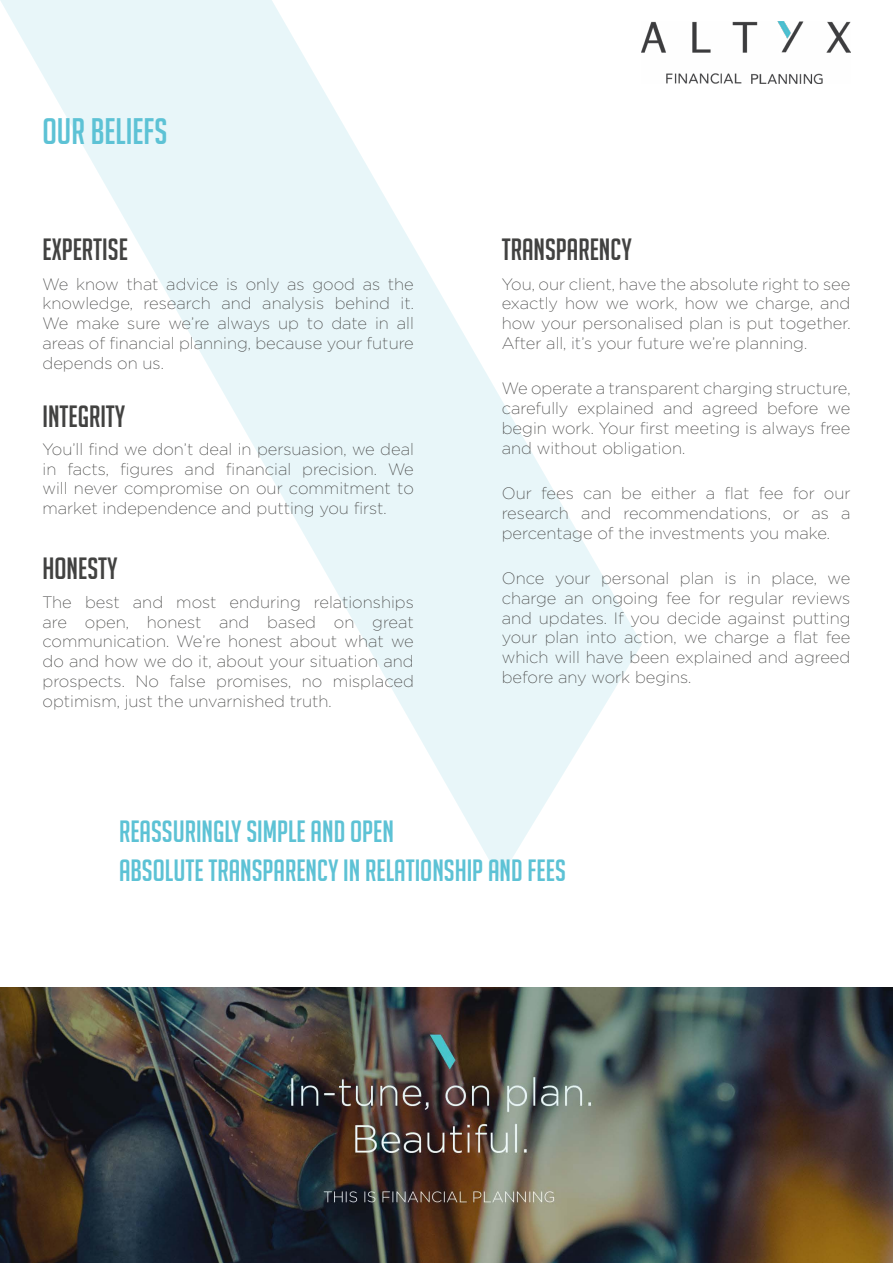
<style>
.page{position:relative;width:893px;height:1263px;background:#fff}
.page>*{position:absolute;margin:0;border:0;box-sizing:border-box;transform-origin:0 0}
.t1{font:36px "Big Noodle Titling";color:#5dc2d5}
.t2{font:30px/39px "Big Noodle Titling";color:#5dc2d5}
.t3{font:30px "Big Noodle Titling";color:#424241}
.t4{font:200 16.5px/19.8px "Gotham";color:#424241;text-align:justify}
</style>
<div class="page">
<svg style="left:0;top:0;width:642px;height:878px"></svg>
<img style="left:0;top:987px;width:893px;height:276px">
<img style="left:641px;top:21px;width:209px;height:62px">
<h1 class="t1" style="left:43px;top:111px;width:126px">OUR BELIEFS</h1>
<h2 class="t3" style="left:43px;top:233px;width:87px">EXPERTISE</h2>
<p class="t4" style="left:43px;top:273px;width:373px">We know that advice is only as good as the knowledge, research and analysis behind it.<br>We make sure we’re always up to date in all areas of financial planning, because your future depends on us.</p>
<h2 class="t3" style="left:43px;top:400px;width:84px">INTEGRITY</h2>
<p class="t4" style="left:43px;top:438px;width:373px">You’ll find we don’t deal in persuasion, we deal in facts, figures and financial precision. We will never compromise on our commitment to market independence and putting you first.</p>
<h2 class="t3" style="left:43px;top:552px;width:77px">HONESTY</h2>
<p class="t4" style="left:43px;top:591px;width:373px">The best and most enduring relationships are open, honest and based on great communication. We’re honest about what we do and how we do it, about your situation and prospects. No false promises, no misplaced optimism, just the unvarnished truth.</p>
<h2 class="t3" style="left:502px;top:233px;width:132px">TRANSPARENCY</h2>
<p class="t4" style="left:502px;top:273px;width:350px">You, our client, have the absolute right to see exactly how we work, how we charge, and how your personalised plan is put together.<br>After all, it’s your future we’re planning.</p>
<p class="t4" style="left:502px;top:378px;width:350px">We operate a transparent charging structure, carefully explained and agreed before we begin work. Your first meeting is always free and without obligation.</p>
<p class="t4" style="left:502px;top:483px;width:350px">Our fees can be either a flat fee for our research and recommendations, or as a percentage of the investments you make.</p>
<p class="t4" style="left:502px;top:568px;width:350px">Once your personal plan is in place, we charge an ongoing fee for regular reviews and updates. If you decide against putting your plan into action, we charge a flat fee which will have been explained and agreed before any work begins.</p>
<h2 class="t2" style="left:119px;top:812px;width:448px">REASSURINGLY SIMPLE AND OPEN<br>ABSOLUTE TRANSPARENCY IN RELATIONSHIP AND FEES</h2>
</div>
